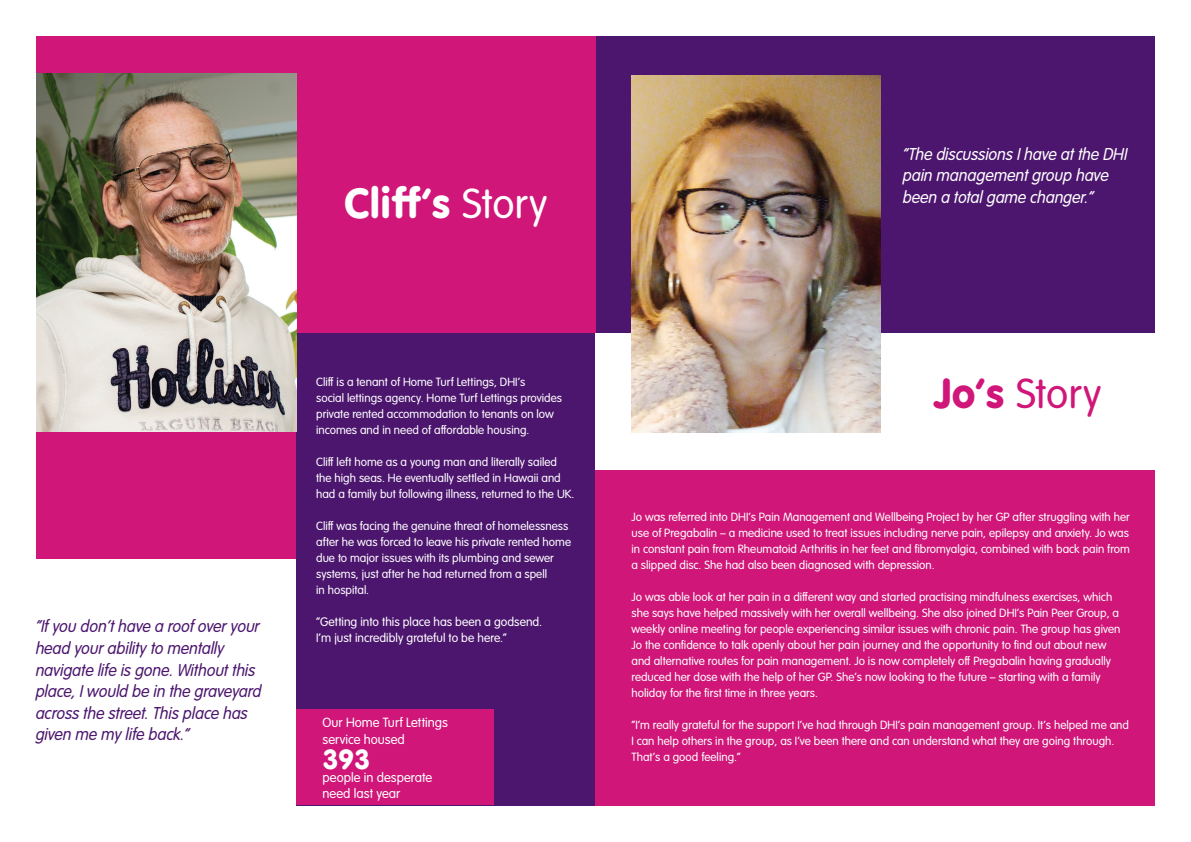
<style>
.page{position:relative;width:1191px;height:842px;background:#fff}
.page>*{position:absolute;margin:0;border:0;box-sizing:border-box;transform-origin:0 0}
.t1{font:44px "VAG Rundschrift D";color:#fff}
.t2{font:300 44px "VAG Rundschrift D";letter-spacing:.005em;color:#d01678}
.t3{font:29px "VAG Rundschrift D";color:#fff}
.t4{font:italic 300 18px/21.6px "VAG Rundschrift D";color:#4c166e;scale:.95 1}
.t5{font:italic 300 18px/21.6px "VAG Rundschrift D";color:#fff;scale:.95 1}
.t6{font:300 14px/17px "VAG Rundschrift D";color:#fff}
.t7{font:300 13px/16px "VAG Rundschrift D";color:#fff}
.t8{font:300 12.5px/16px "VAG Rundschrift D";color:#fff}
.s1{font-weight:300}
.s2{font-weight:400}
</style>
<div class="page">
<div style="left:298px;top:36px;width:857px;height:721px;background:#4c166e"></div>
<div style="left:36px;top:36px;width:559px;height:522px;background:#d01678"></div>
<div style="left:296px;top:333px;width:299px;height:473px;background:#4c166e"></div>
<img style="left:36px;top:74px;width:260px;height:358px">
<div style="left:595px;top:334px;width:560px;height:472px;background:#d01678"></div>
<div style="left:595px;top:333px;width:586px;height:136px;background:#fff"></div>
<img style="left:631px;top:75px;width:249px;height:357px">
<div style="left:296px;top:709px;width:197px;height:96px;background:#d01678"></div>
<h1 class="t1" style="left:344px;top:177px;width:204px">Cliff’s <span class="s1">Story</span></h1>
<h3 class="t5" style="left:903px;top:142px;width:238px">“The discussions I have at the DHI pain management group have been a total game changer.”</h3>
<h3 class="t4" style="left:36px;top:615px;width:239px">“If you don’t have a roof over your head your ability to mentally navigate life is gone. Without this place, I would be in the graveyard across the street. This place has given me my life back.”</h3>
<p class="t8" style="left:316px;top:374px;width:247px">Cliff is a tenant of Home Turf Lettings, DHI’s<br>social lettings agency. Home Turf Lettings provides private rented accommodation to tenants on low incomes and in need of affordable housing.</p>
<p class="t8" style="left:316px;top:454px;width:260px">Cliff left home as a young man and literally sailed the high seas. He eventually settled in Hawaii and had a family but following illness, returned to the UK.</p>
<p class="t8" style="left:316px;top:518px;width:256px">Cliff was facing the genuine threat of homelessness after he was forced to leave his private rented home due to major issues with its plumbing and sewer systems, just after he had returned from a spell<br>in hospital.</p>
<p class="t7" style="left:316px;top:614px;width:228px">“Getting into this place has been a godsend.<br>I’m just incredibly grateful to be here.”</p>
<p class="t6" style="left:322px;top:714px;width:127px">Our Home Turf Lettings service housed</p>
<h2 class="t3" style="left:322px;top:742px;width:49px">393</h2>
<p class="t6" style="left:322px;top:770px;width:111px;line-height:16px">people in desperate need last year</p>
<h1 class="t2" style="left:934px;top:369px;width:169px"><span class="s2">Jo’s</span> Story</h1>
<p class="t8" style="left:631px;top:509px;width:500px;text-align:justify">Jo was referred into DHI’s Pain Management and Wellbeing Project by her GP after struggling with her use of Pregabalin – a medicine used to treat issues including nerve pain, epilepsy and anxiety. Jo was in constant pain from Rheumatoid Arthritis in her feet and fibromyalgia, combined with back pain from a slipped disc. She had also been diagnosed with depression.</p>
<p class="t8" style="left:631px;top:589px;width:490px">Jo was able look at her pain in a different way and started practising mindfulness exercises, which she says have helped massively with her overall wellbeing. She also joined DHI’s Pain Peer Group, a weekly online meeting for people experiencing similar issues with chronic pain. The group has given Jo the confidence to talk openly about her pain journey and the opportunity to find out about new and alternative routes for pain management. Jo is now completely off Pregabalin having gradually reduced her dose with the help of her GP. She’s now looking to the future – starting with a family holiday for the first time in three years.</p>
<p class="t8" style="left:631px;top:717px;width:499px">“I’m really grateful for the support I’ve had through DHI’s pain management group. It’s helped me and<br>I can help others in the group, as I’ve been there and can understand what they are going through.<br>That’s a good feeling.”</p>
</div>
